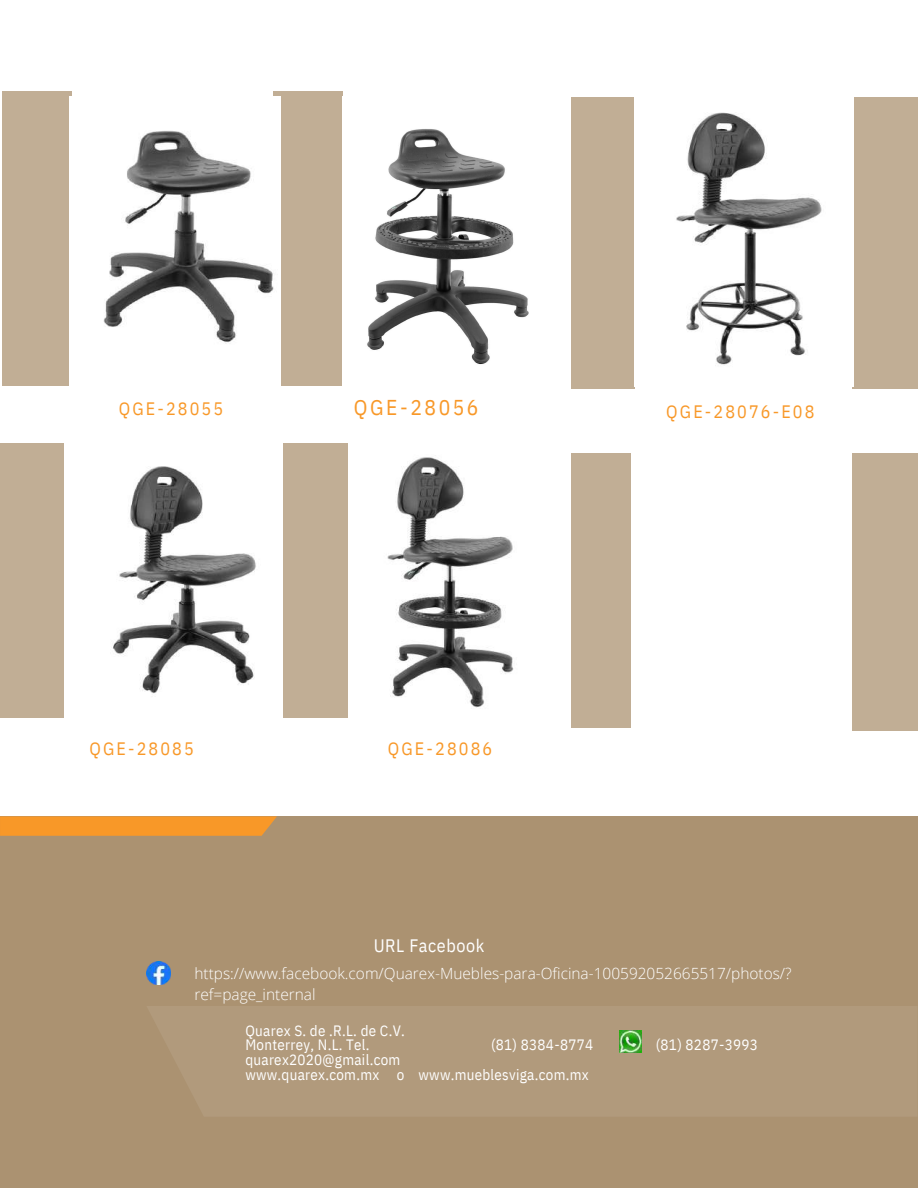
<style>
.page{position:relative;width:918px;height:1188px;background:#fff}
.page>*{position:absolute;margin:0;border:0;box-sizing:border-box;transform-origin:0 0}
.t1{font:21.45px "IBM Plex Sans Cond";letter-spacing:.12em;color:#f89828}
.t2{font:18px "IBM Plex Sans Cond";letter-spacing:.12em;color:#f89828}
.t3{font:18px "IBM Plex Sans Cond";letter-spacing:.03em;color:#fff}
.t4{font:300 15.45px/21.3px "Open Sans";color:#fff}
.t5{font:15px/14.7px "IBM Plex Sans Cond";letter-spacing:.02em;color:#fff}
</style>
<div class="page">
<div style="left:0;top:444px;width:64px;height:274px;background:#c1ae95"></div>
<div style="left:2px;top:91px;width:69px;height:295px;background:#c1ae95"></div>
<div style="left:273px;top:91px;width:70px;height:295px;background:#c1ae95"></div>
<div style="left:566px;top:453px;width:64px;height:274px;background:#c1ae95"></div>
<div style="left:853px;top:453px;width:65px;height:278px;background:#c1ae95"></div>
<div style="left:0;top:816px;width:918px;height:372px;background:#ab9271"></div>
<div style="left:147px;top:1006px;width:770px;height:110px;background:#b19a7c"></div>
<svg style="left:0;top:816px;width:277px;height:20px;background:#f3972c"></svg>
<div style="left:853px;top:97px;width:65px;height:291px;background:#c1ae95"></div>
<img style="left:147px;top:961px;width:23px;height:24px">
<img style="left:620px;top:1031px;width:21px;height:21px">
<div style="left:566px;top:97px;width:69px;height:291px;background:#c1ae95"></div>
<div style="left:283px;top:444px;width:64px;height:274px;background:#c1ae95"></div>
<img style="left:69px;top:97px;width:212px;height:289px">
<img style="left:342px;top:97px;width:228px;height:291px">
<img style="left:676px;top:112px;width:146px;height:253px">
<img style="left:113px;top:466px;width:143px;height:228px">
<img style="left:387px;top:453px;width:183px;height:274px">
<p class="t2" style="left:119px;top:396px;width:106px">QGE-28055</p>
<h1 class="t1" style="left:354px;top:393px;width:126px">QGE-28056</h1>
<p class="t2" style="left:666px;top:400px;width:150px">QGE-28076-E08</p>
<p class="t2" style="left:89px;top:737px;width:106px">QGE-28085</p>
<p class="t2" style="left:388px;top:737px;width:106px">QGE-28086</p>
<p class="t3" style="left:374px;top:933px;width:112px">URL Facebook</p>
<p class="t4" style="left:194px;top:962px;width:599px">https://www.facebook.com/Quarex-Muebles-para-Oficina-100592052665517/photos/? ref=page_internal</p>
<p class="t5" style="left:245px;top:1023px;width:161px">Quarex S. de .R.L. de C.V.<br>Monterrey, N.L. Tel.</p>
<p class="t5" style="left:491px;top:1037px;width:104px">(81) 8384-8774</p>
<p class="t5" style="left:656px;top:1037px;width:104px">(81) 8287-3993</p>
<p class="t5" style="left:245px;top:1052px;width:345px">quarex2020@gmail.com<br>www.quarex.com.mx o www.mueblesviga.com.mx</p>
</div>
